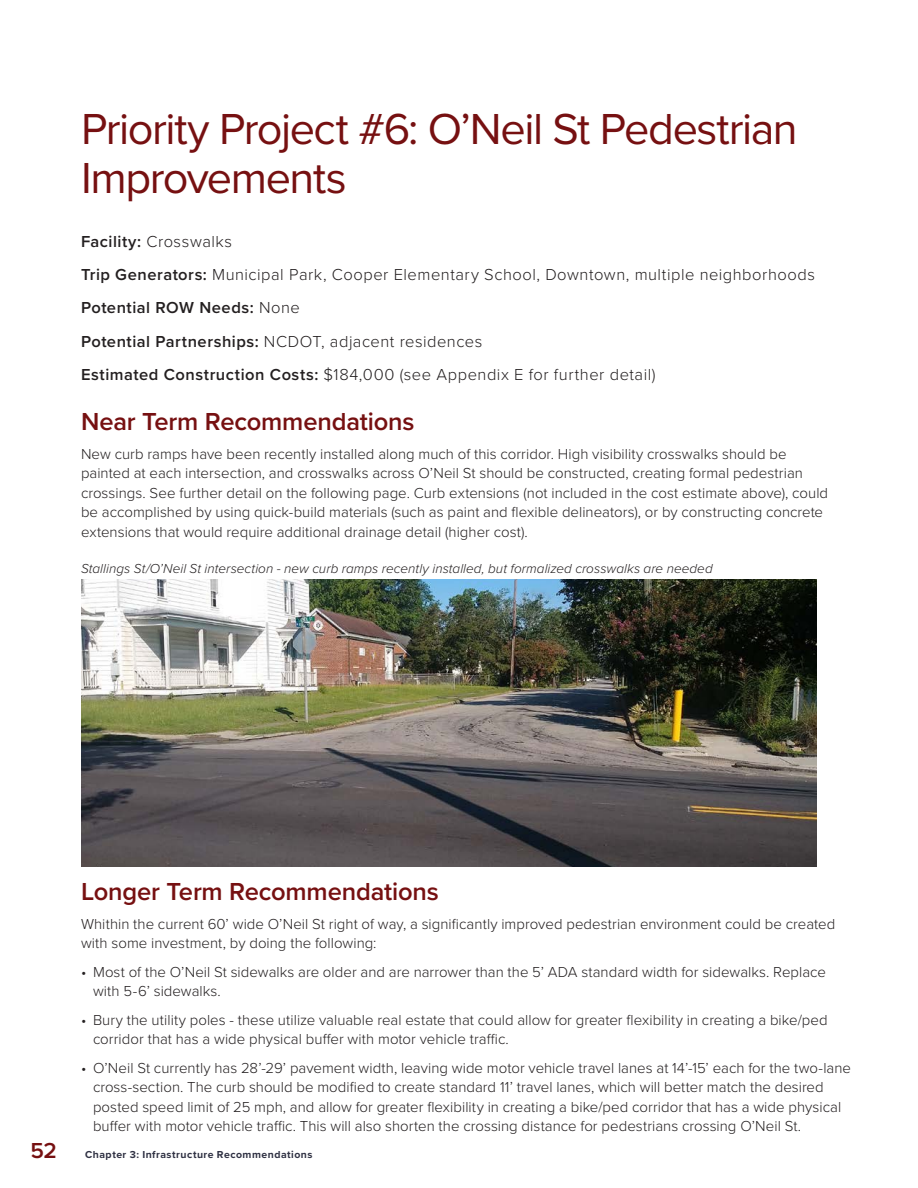
<style>
.page{position:relative;width:918px;height:1188px;background:#fff}
.page>*{position:absolute;margin:0;border:0;box-sizing:border-box;transform-origin:0 0}
.t1{font:45px/49.5px "Proxima Nova";letter-spacing:-.03em;color:#761011}
.t2{font:600 25.5px "Proxima Nova";letter-spacing:-.005em;color:#761011}
.t3{font:600 22.5px "Proxima Nova";color:#761011}
.t4{font:300 16.5px "Proxima Nova";letter-spacing:.03em;color:#231f20}
.t5{font:600 16.5px "Proxima Nova";letter-spacing:.03em;color:#231f20}
.Body{font:300 15px/19.5px "Proxima Nova";color:#231f20}
.t6{font:italic 300 13.5px "Proxima Nova";letter-spacing:.005em;color:#231f20}
.t7{font:700 10.5px "Proxima Nova";letter-spacing:.045em;color:#2f3143}
.s1{font-weight:600}
.s2{font-weight:300}
</style>
<div class="page">
<img style="left:81px;top:580px;width:735px;height:287px">
<h1 class="t1" style="left:81px;top:102px;width:718px">Priority Project #6: O’Neil St Pedestrian<br>Improvements</h1>
<h3 class="t4" style="left:81px;top:229px;width:153px"><span class="s1">Facility:</span> Crosswalks</h3>
<h3 class="t4" style="left:81px;top:262px;width:735px"><span class="s1">Trip Generators:</span> Municipal Park, Cooper Elementary School, Downtown, multiple neighborhoods</h3>
<h3 class="t5" style="left:81px;top:295px;width:220px">Potential ROW Needs: <span class="s2">None</span></h3>
<h3 class="t4" style="left:81px;top:329px;width:403px"><span class="s1">Potential Partnerships:</span> NCDOT, adjacent residences</h3>
<h3 class="t4" style="left:81px;top:362px;width:576px"><span class="s1">Estimated Construction Costs:</span> $184,000 (see Appendix E for further detail)</h3>
<h2 class="t2" style="left:81px;top:403px;width:335px">Near Term Recommendations</h2>
<p class="Body" style="left:81px;top:443px;width:749px">New curb ramps have been recently installed along much of this corridor. High visibility crosswalks should be painted at each intersection, and crosswalks across O’Neil St should be constructed, creating formal pedestrian crossings. See further detail on the following page. Curb extensions (not included in the cost estimate above), could be accomplished by using quick-build materials (such as paint and flexible delineators), or by constructing concrete extensions that would require additional drainage detail (higher cost).</p>
<p class="t6" style="left:81px;top:558px;width:633px">Stallings St/O’Neil St intersection - new curb ramps recently installed, but formalized crosswalks are needed</p>
<h2 class="t2" style="left:81px;top:873px;width:359px">Longer Term Recommendations</h2>
<p class="Body" style="left:81px;top:913px;width:756px">Whithin the current 60’ wide O’Neil St right of way, a significantly improved pedestrian environment could be created with some investment, by doing the following:</p>
<p class="Body" style="left:93px;top:961px;width:735px;text-indent:-12px">• Most of the O’Neil St sidewalks are older and are narrower than the 5’ ADA standard width for sidewalks. Replace with 5-6’ sidewalks.</p>
<p class="Body" style="left:93px;top:1009px;width:736px;text-indent:-12px">• Bury the utility poles - these utilize valuable real estate that could allow for greater flexibility in creating a bike/ped corridor that has a wide physical buffer with motor vehicle traffic.</p>
<p class="Body" style="left:93px;top:1057px;width:760px;text-indent:-12px">• O’Neil St currently has 28’-29’ pavement width, leaving wide motor vehicle travel lanes at 14’-15’ each for the two-lane cross-section. The curb should be modified to create standard 11’ travel lanes, which will better match the desired posted speed limit of 25 mph, and allow for greater flexibility in creating a bike/ped corridor that has a wide physical buffer with motor vehicle traffic. This will also shorten the crossing distance for pedestrians crossing O’Neil St.</p>
<h3 class="t3" style="left:30px;top:1133px;width:28px">52</h3>
<p class="t7" style="left:85px;top:1146px;width:229px">Chapter 3: Infrastructure Recommendations</p>
</div>
